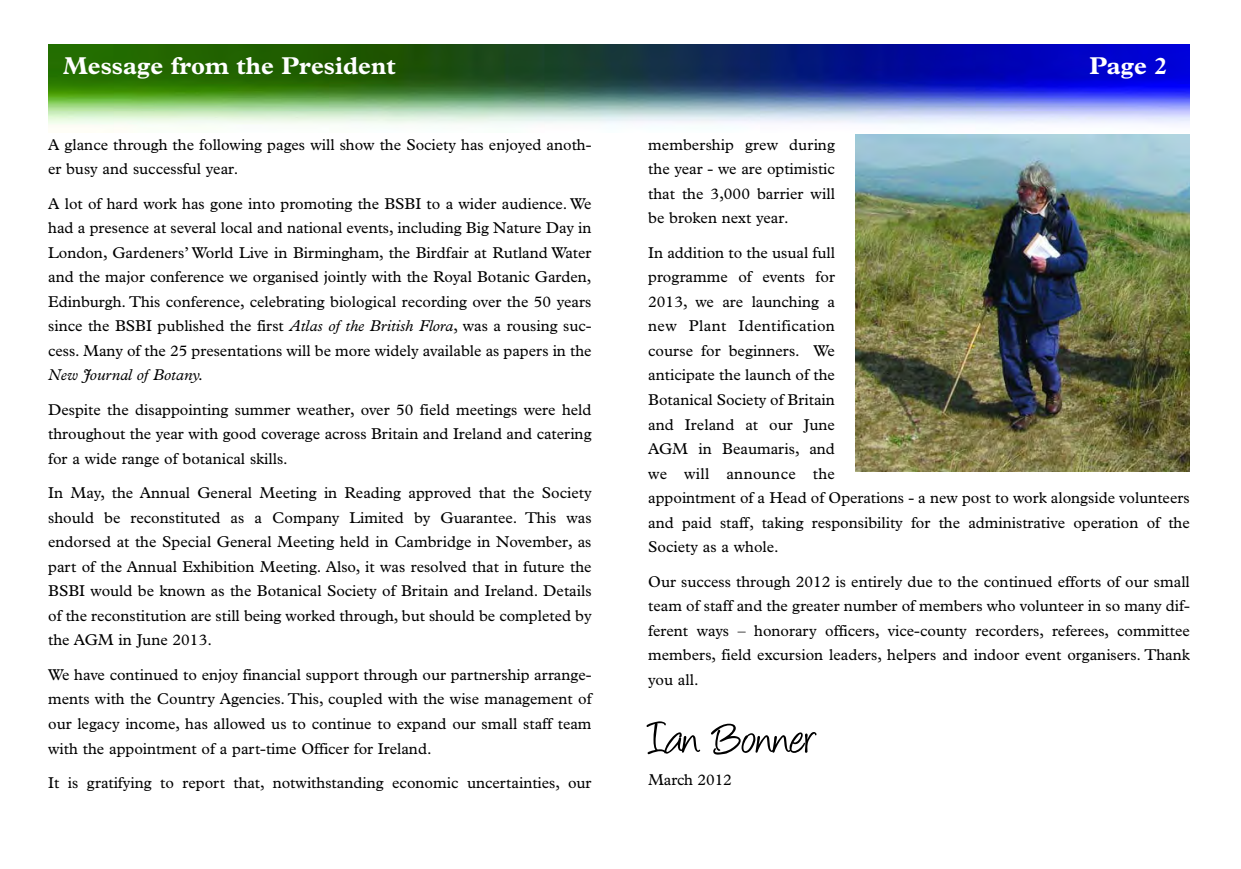
<style>
.page{position:relative;width:1241px;height:869px;background:#fff}
.page>*{position:absolute;margin:0;border:0;box-sizing:border-box;transform-origin:0 0}
.t1{font:50.75px "Angelina";letter-spacing:-.01em;color:#000}
.t2{font:700 24.5px "Plantin";color:#fff}
.t3{font:15.75px/24.5px "Plantin";color:#000;text-align:justify}
.t4{font:italic 15.75px "Plantin";color:#000}
.s1{font-style:italic}
</style>
<div class="page">
<img style="left:48px;top:45px;width:1141px;height:83px">
<img style="left:855px;top:134px;width:334px;height:337px">
<h2 class="t2" style="left:63px;top:57px;width:334px">Message from the President</h2>
<h2 class="t2" style="left:1089px;top:57px;width:79px">Page 2</h2>
<p class="t3" style="left:48px;top:133px;width:545px">A glance through the following pages will show the Society has enjoyed anoth&shy;er busy and successful year.</p>
<p class="t3" style="left:48px;top:192px;width:545px">A lot of hard work has gone into promoting the BSBI to a wider audience. We had a presence at several local and national events, including Big Nature Day in London, Gardeners’ World Live in Birmingham, the Birdfair at Rutland Water and the major conference we organised jointly with the Royal Botanic Garden, Edinburgh. This conference, celebrating biological recording over the 50 years since the BSBI published the first <span class="s1">Atlas of the British Flora</span>, was a rousing suc&shy;cess. Many of the 25 presentations will be more widely available as papers in the</p>
<p class="t4" style="left:48px;top:369px;width:157px">New Journal of Botany.</p>
<p class="t3" style="left:48px;top:398px;width:545px">Despite the disappointing summer weather, over 50 field meetings were held throughout the year with good coverage across Britain and Ireland and catering for a wide range of botanical skills.</p>
<p class="t3" style="left:48px;top:482px;width:545px">In May, the Annual General Meeting in Reading approved that the Society should be reconstituted as a Company Limited by Guarantee. This was endorsed at the Special General Meeting held in Cambridge in November, as part of the Annual Exhibition Meeting. Also, it was resolved that in future the BSBI would be known as the Botanical Society of Britain and Ireland. Details of the reconstitution are still being worked through, but should be completed by the AGM in June 2013.</p>
<p class="t3" style="left:48px;top:663px;width:545px">We have continued to enjoy financial support through our partnership arrange&shy;ments with the Country Agencies. This, coupled with the wise management of our legacy income, has allowed us to continue to expand our small staff team with the appointment of a part-time Officer for Ireland.</p>
<p class="t3" style="left:48px;top:771px;width:545px">It is gratifying to report that, notwithstanding economic uncertainties, our</p>
<p class="t3" style="left:648px;top:133px;width:188px">membership grew during the year - we are optimistic that the 3,000 barrier will be broken next year.</p>
<p class="t3" style="left:648px;top:241px;width:543px;text-align:left">In addition to the usual full<br>programme of events for<br>2013, we are launching a<br>new Plant Identification<br>course for beginners. We<br>anticipate the launch of the<br>Botanical Society of Britain<br>and Ireland at our June<br>AGM in Beaumaris, and<br>we will announce the<br>appointment of a Head of Operations - a new post to work alongside volunteers and paid staff, taking responsibility for the administrative operation of the<br>Society as a whole.</p>
<p class="t3" style="left:648px;top:570px;width:543px">Our success through 2012 is entirely due to the continued efforts of our small team of staff and the greater number of members who volunteer in so many dif&shy;ferent ways – honorary officers, vice-county recorders, referees, committee members, field excursion leaders, helpers and indoor event organisers. Thank you all.</p>
<h1 class="t1" style="left:648px;top:703px;width:171px">Ian Bonner</h1>
<p class="t3" style="left:648px;top:768px;width:85px">March 2012</p>
</div>
